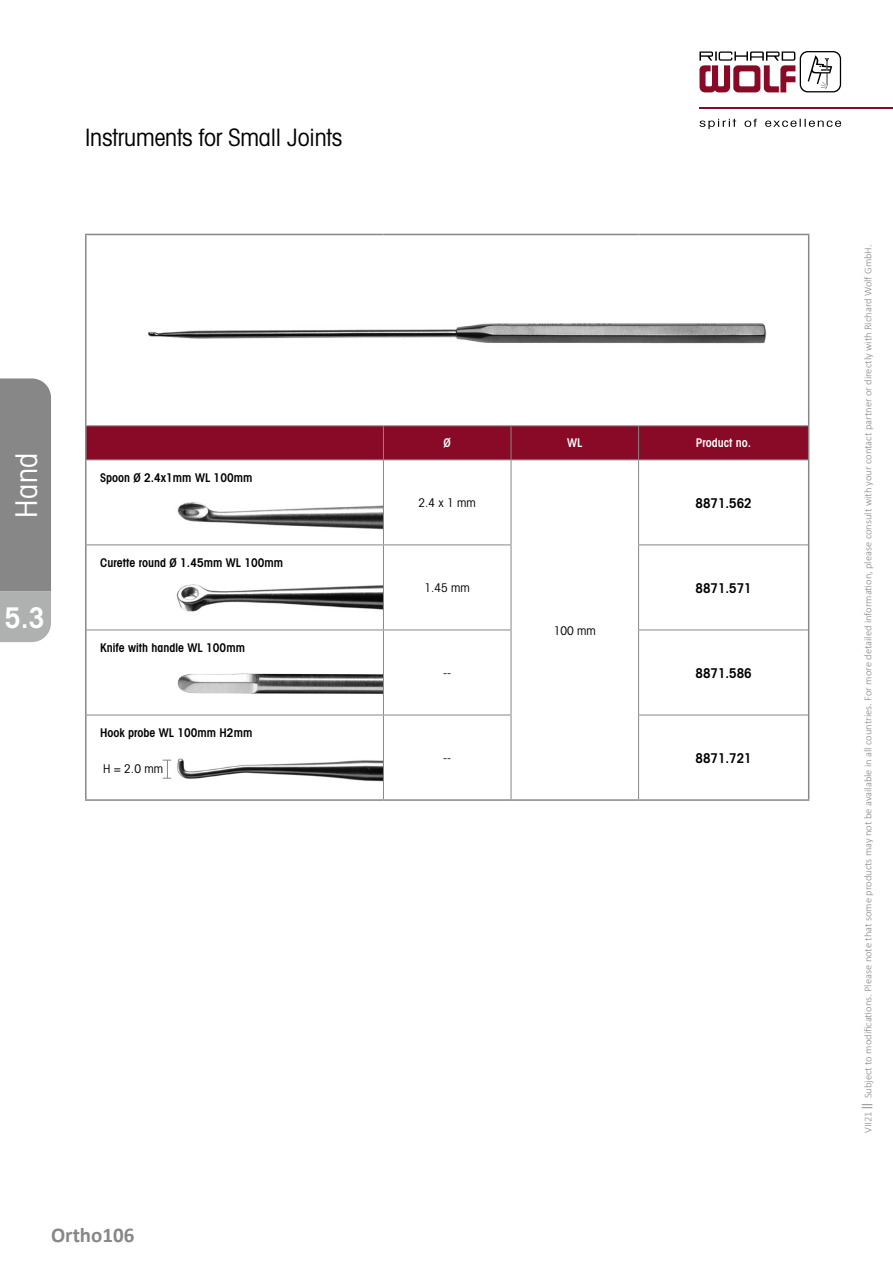
<style>
.page{position:relative;width:893px;height:1263px;background:#fff}
.page>*{position:absolute;margin:0;border:0;box-sizing:border-box;transform-origin:0 0}
.t1{font:condensed 30px "Avant Garde";color:#fff}
.t2{font:600 condensed 28.5px "Avant Garde";color:#fff}
.t3{font:condensed 24px "Avant Garde";letter-spacing:-.005em;color:#000}
.t4{font:700 21px "Calibri";color:#878787}
.t5{font:600 condensed 13.5px "Avant Garde";color:#000}
.t6{font:600 condensed 12px "Avant Garde";color:#000}
.t7{font:condensed 12px "Avant Garde";color:#000}
.t8{font:600 condensed 12px "Avant Garde";color:#fff}
.t9{font:300 10.5px "Calibri";color:#878787}
.s1{font-family:"Adobe Garamond Pro";font-weight:700}
</style>
<div class="page">
<svg style="left:0;top:378px;width:51px;height:264px;background:#8f9090"></svg>
<svg style="left:699px;top:119px;width:142px;height:10px"></svg>
<svg style="left:699px;top:51px;width:142px;height:41px"></svg>
<hr style="left:699px;top:107px;width:194px;height:2px;background:#880a26">
<img style="left:177px;top:502px;width:206px;height:28px">
<img style="left:176px;top:584px;width:207px;height:28px">
<img style="left:177px;top:673px;width:206px;height:21px">
<img style="left:177px;top:758px;width:206px;height:24px">
<div style="left:87px;top:426px;width:721px;height:33px;background:#880a26"></div>
<hr style="left:87px;top:425px;width:296px;height:1px;background:#878787">
<hr style="left:383px;top:425px;width:128px;height:1px;background:#878787">
<hr style="left:383px;top:426px;width:1px;height:33px;background:#878787">
<hr style="left:511px;top:425px;width:128px;height:1px;background:#878787">
<hr style="left:511px;top:426px;width:1px;height:33px;background:#878787">
<hr style="left:639px;top:425px;width:169px;height:1px;background:#878787">
<hr style="left:638px;top:426px;width:1px;height:33px;background:#878787">
<hr style="left:87px;top:459px;width:296px;height:1px;background:#878787">
<hr style="left:383px;top:459px;width:128px;height:1px;background:#878787">
<hr style="left:383px;top:460px;width:1px;height:84px;background:#878787">
<hr style="left:87px;top:544px;width:296px;height:1px;background:#878787">
<hr style="left:383px;top:544px;width:128px;height:1px;background:#878787">
<hr style="left:383px;top:545px;width:1px;height:85px;background:#878787">
<hr style="left:87px;top:630px;width:296px;height:1px;background:#878787">
<hr style="left:383px;top:630px;width:128px;height:1px;background:#878787">
<hr style="left:383px;top:630px;width:1px;height:85px;background:#878787">
<hr style="left:383px;top:715px;width:1px;height:84px;background:#878787">
<hr style="left:511px;top:459px;width:128px;height:1px;background:#878787">
<hr style="left:511px;top:460px;width:1px;height:84px;background:#878787">
<hr style="left:511px;top:545px;width:1px;height:85px;background:#878787">
<hr style="left:511px;top:630px;width:1px;height:85px;background:#878787">
<hr style="left:511px;top:715px;width:1px;height:84px;background:#878787">
<hr style="left:639px;top:459px;width:169px;height:1px;background:#878787">
<hr style="left:638px;top:460px;width:1px;height:84px;background:#878787">
<hr style="left:638px;top:544px;width:170px;height:1px;background:#878787">
<hr style="left:638px;top:545px;width:1px;height:85px;background:#878787">
<hr style="left:638px;top:630px;width:170px;height:1px;background:#878787">
<hr style="left:638px;top:630px;width:1px;height:85px;background:#878787">
<hr style="left:638px;top:715px;width:1px;height:84px;background:#878787">
<hr style="left:87px;top:715px;width:296px;height:1px;background:#878787">
<hr style="left:383px;top:715px;width:128px;height:1px;background:#878787">
<hr style="left:638px;top:715px;width:170px;height:1px;background:#878787">
<hr style="left:85px;top:234px;width:298px;height:1px;background:#878787">
<hr style="left:85px;top:235px;width:2px;height:191px;background:#878787">
<hr style="left:383px;top:234px;width:128px;height:1px;background:#878787">
<hr style="left:511px;top:234px;width:128px;height:1px;background:#878787">
<hr style="left:639px;top:234px;width:170px;height:1px;background:#878787">
<hr style="left:808px;top:235px;width:1px;height:191px;background:#878787">
<hr style="left:85px;top:426px;width:2px;height:34px;background:#878787">
<hr style="left:808px;top:426px;width:1px;height:34px;background:#878787">
<hr style="left:85px;top:460px;width:2px;height:85px;background:#878787">
<hr style="left:511px;top:799px;width:128px;height:2px;background:#878787">
<hr style="left:808px;top:460px;width:1px;height:85px;background:#878787">
<hr style="left:85px;top:545px;width:2px;height:85px;background:#878787">
<hr style="left:808px;top:545px;width:1px;height:85px;background:#878787">
<hr style="left:85px;top:630px;width:2px;height:85px;background:#878787">
<hr style="left:808px;top:630px;width:1px;height:85px;background:#878787">
<hr style="left:85px;top:715px;width:2px;height:84px;background:#878787">
<hr style="left:85px;top:799px;width:298px;height:2px;background:#878787">
<hr style="left:383px;top:799px;width:128px;height:2px;background:#878787">
<hr style="left:808px;top:715px;width:1px;height:84px;background:#878787">
<hr style="left:639px;top:799px;width:170px;height:2px;background:#878787">
<img style="left:148px;top:323px;width:619px;height:21px">
<svg style="left:163px;top:760px;width:8px;height:19px"></svg>
<h3 class="t3" style="left:85px;top:123px;width:259px">Instruments for Small Joints</h3>
<h1 class="t1" style="left:8px;top:518px;width:67px;rotate:-90deg">Hand</h1>
<h2 class="t2" style="left:5px;top:600px;width:41px">5.3</h2>
<p class="t6" style="left:100px;top:470px;width:154px">Spoon Ø 2.4x1mm WL 100mm</p>
<p class="t6" style="left:100px;top:555px;width:184px">Curette round Ø 1.45mm WL 100mm</p>
<p class="t6" style="left:100px;top:640px;width:146px">Knife with handle WL 100mm</p>
<p class="t6" style="left:100px;top:725px;width:154px">Hook probe WL 100mm H2mm</p>
<p class="t7" style="left:103px;top:761px;width:61px">H = 2.0 mm</p>
<p class="t8" style="left:444px;top:436px;width:9px">Ø</p>
<p class="t8" style="left:567px;top:436px;width:17px">WL</p>
<p class="t8" style="left:696px;top:436px;width:57px">Product no.</p>
<p class="t7" style="left:419px;top:495px;width:59px">2.4 x 1 mm</p>
<p class="t5" style="left:695px;top:494px;width:58px">8871.562</p>
<p class="t7" style="left:425px;top:580px;width:47px">1.45 mm</p>
<p class="t5" style="left:695px;top:579px;width:58px">8871.571</p>
<p class="t7" style="left:554px;top:623px;width:44px">100 mm</p>
<p class="t7" style="left:443px;top:665px;width:9px">--</p>
<p class="t5" style="left:695px;top:665px;width:58px">8871.586</p>
<p class="t7" style="left:443px;top:750px;width:9px">--</p>
<p class="t5" style="left:695px;top:750px;width:58px">8871.721</p>
<h3 class="t4" style="left:51px;top:1220px;width:85px">Ortho106</h3>
<p class="t9" style="left:861px;top:1133px;width:890px;rotate:-90deg">VII21 <span class="s1">||</span> Subject to modifications. Please note that some products may not be available in all countries. For more detailed information, please consult with your contact partner or directly with Richard Wolf GmbH.</p>
</div>
